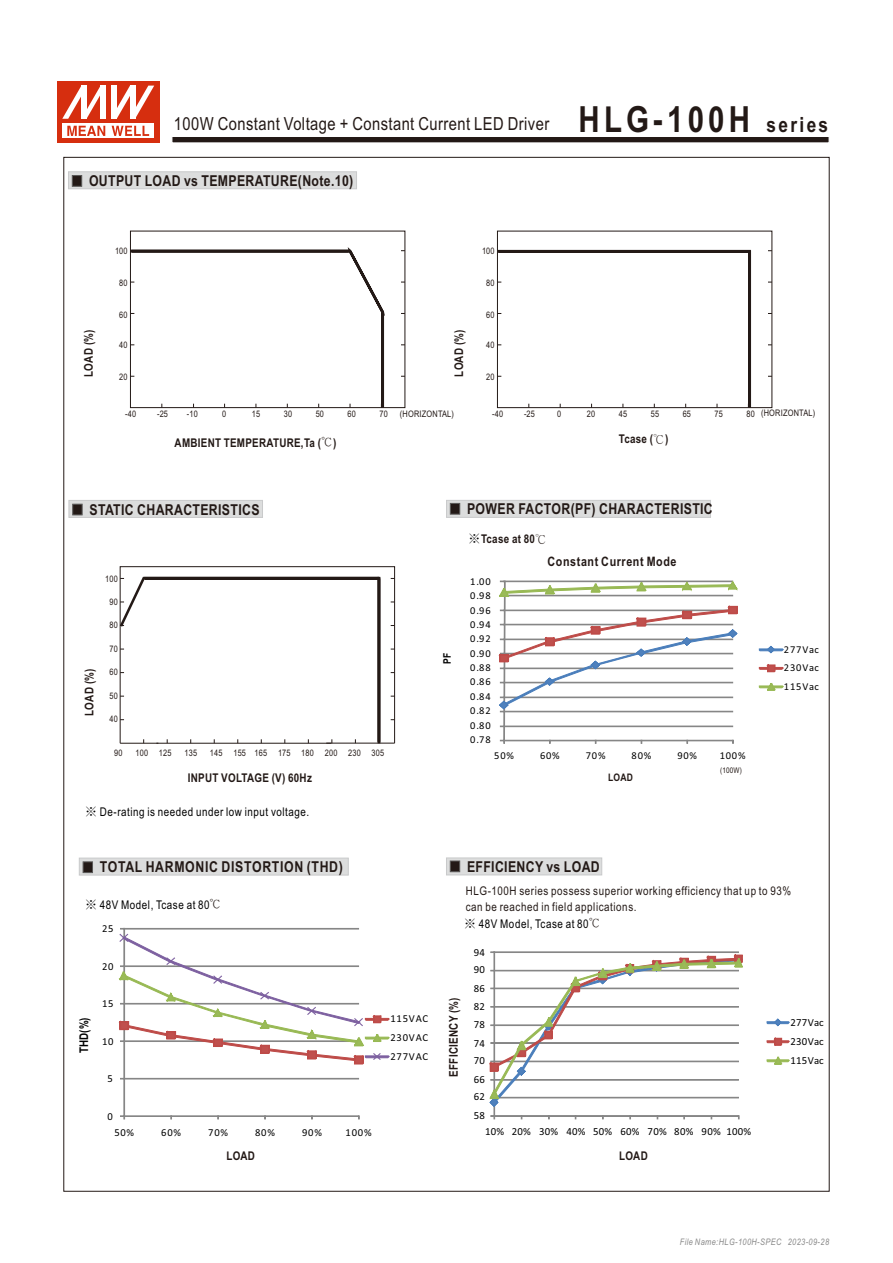
<style>
.page{position:relative;width:893px;height:1263px;background:#fff}
.page>*{position:absolute;margin:0;border:0;box-sizing:border-box;transform-origin:0 0}
.t1{font:18px "Arial Narrow";letter-spacing:.025em;color:#231916}
.t2{font:700 15px "Arial Narrow";letter-spacing:.025em;color:#231916}
.t3{font:700 15px "Arial Narrow";letter-spacing:.045em;color:#231916}
.t4{font:700 13.05px "Arial Narrow";letter-spacing:.045em;color:#231916}
.t5{font:700 12px "Arial Narrow";letter-spacing:.025em;color:#231916}
.t6{font:12px/16.4px "Arial Narrow";letter-spacing:.045em;color:#231916}
.t7{font:12px "Arial Narrow";letter-spacing:.045em;color:#000}
.t8{font:700 12px "Arial Narrow";color:#000}
.t9{font:10.8px/18.8px "Calibri";letter-spacing:.02em;color:#000;text-align:justify}
.t10{font:10.65px/18.8px "Calibri";letter-spacing:.07em;color:#000;text-align:justify}
.t11{font:10.5px/18.1px "Calibri";letter-spacing:.08em;color:#000;text-align:justify}
.t12{font:700 10.35px "Arial Narrow";color:#231916}
.t13{font:700 10.35px "Arial Narrow";color:#000}
.t14{font:9px "Arial Narrow";letter-spacing:.025em;color:#231916}
.t15{font:italic 9px "Arial Narrow";letter-spacing:.045em;color:#898989}
.t16{font:7.8px "Arial Narrow";color:#231916}
.s1{font-weight:700;font-size:36px}
.s2{font-weight:700;font-size:21px}
.s3{font-family:"Inn Ming";font-weight:500}
.s4{font-family:"Ming Li U";font-weight:400}
.s5{font-family:"Inn Ming";font-weight:500;color:#000}
.s6{font-family:"Inn Ming";font-weight:500;color:#231916}
</style>
<div class="page">
<hr style="left:124px;top:1078px;width:235px;height:1px;background:#868686">
<hr style="left:124px;top:928px;width:1px;height:188px;background:#868686">
<div style="left:124px;top:1115px;width:235px;height:2px;background:#868686;border:1px solid #868686"></div>
<svg style="left:120px;top:1115px;width:5px;height:4px"></svg>
<svg style="left:118px;top:928px;width:272px;height:137px"></svg>
<hr style="left:494px;top:951px;width:1px;height:165px;background:#868686">
<hr style="left:494px;top:1115px;width:245px;height:2px;background:#868686">
<svg style="left:490px;top:1115px;width:5px;height:4px"></svg>
<svg style="left:489px;top:951px;width:254px;height:157px"></svg>
<svg style="left:766px;top:1019px;width:24px;height:7px"></svg>
<svg style="left:766px;top:1037px;width:24px;height:9px"></svg>
<svg style="left:766px;top:1056px;width:24px;height:9px"></svg>
<svg style="left:498px;top:580px;width:240px;height:164px"></svg>
<svg style="left:759px;top:645px;width:25px;height:9px"></svg>
<svg style="left:759px;top:664px;width:25px;height:8px"></svg>
<svg style="left:759px;top:683px;width:25px;height:8px"></svg>
<svg style="left:497px;top:249px;width:255px;height:160px"></svg>
<div style="left:497px;top:231px;width:275px;height:177px;border:1px solid #231916"></div>
<svg style="left:446px;top:500px;width:265px;height:18px;background:#d5d6d6"></svg>
<svg style="left:68px;top:171px;width:289px;height:18px;background:#d6d7d7"></svg>
<svg style="left:69px;top:500px;width:194px;height:18px;background:#d4d4d4"></svg>
<svg style="left:79px;top:858px;width:270px;height:17px;background:#d6d7d7"></svg>
<svg style="left:172px;top:137px;width:657px;height:6px;background:#3b322f"></svg>
<hr style="left:326px;top:743px;width:68px;height:1px;background:#231916">
<svg style="left:120px;top:566px;width:275px;height:177px"></svg>
<svg style="left:130px;top:248px;width:256px;height:161px"></svg>
<div style="left:130px;top:231px;width:275px;height:177px;border:1px solid #231916"></div>
<svg style="left:446px;top:858px;width:156px;height:17px;background:#d3d3d3"></svg>
<div style="left:57px;top:82px;width:102px;height:61px;background:#d62e0f"></div>
<div style="left:62px;top:123px;width:92px;height:15px;background:#fff"></div>
<svg style="left:112px;top:126px;width:37px;height:10px"></svg>
<svg style="left:67px;top:126px;width:38px;height:10px"></svg>
<svg style="left:62px;top:86px;width:44px;height:33px"></svg>
<svg style="left:112px;top:86px;width:42px;height:33px"></svg>
<h1 class="t1" style="left:174px;top:117px;width:656px">100W Constant Voltage + Constant Current LED Driver <span class="s1">HLG-100H</span> <span class="s2">series</span></h1>
<h2 class="t2" style="left:89px;top:175px;width:266px">OUTPUT LOAD vs TEMPERATURE(Note.10)</h2>
<h3 class="t5" style="left:84px;top:377px;width:49px;rotate:-90deg">LOAD (%)</h3>
<p class="t14" style="left:115px;top:248px;width:14px">100</p>
<p class="t14" style="left:482px;top:248px;width:14px">100</p>
<p class="t14" style="left:119px;top:280px;width:10px">80</p>
<p class="t14" style="left:486px;top:280px;width:10px">80</p>
<p class="t14" style="left:119px;top:312px;width:10px">60</p>
<p class="t14" style="left:486px;top:312px;width:10px">60</p>
<p class="t14" style="left:119px;top:341px;width:10px">40</p>
<p class="t14" style="left:119px;top:373px;width:10px">20</p>
<h3 class="t5" style="left:454px;top:377px;width:49px;rotate:-90deg">LOAD (%)</h3>
<p class="t14" style="left:486px;top:341px;width:10px">40</p>
<p class="t14" style="left:486px;top:373px;width:10px">20</p>
<p class="t14" style="left:125px;top:411px;width:13px">-40</p>
<p class="t14" style="left:157px;top:411px;width:13px">-25</p>
<p class="t14" style="left:187px;top:411px;width:13px">-10</p>
<p class="t14" style="left:222px;top:411px;width:6px">0</p>
<p class="t14" style="left:252px;top:411px;width:10px">15</p>
<p class="t14" style="left:284px;top:411px;width:10px">30</p>
<p class="t14" style="left:316px;top:411px;width:10px">50</p>
<p class="t14" style="left:348px;top:411px;width:10px">60</p>
<p class="t14" style="left:379px;top:411px;width:10px">70</p>
<p class="t14" style="left:400px;top:410px;width:56px">(HORIZONTAL)</p>
<p class="t14" style="left:492px;top:411px;width:13px">-40</p>
<p class="t14" style="left:524px;top:411px;width:13px">-25</p>
<p class="t14" style="left:557px;top:411px;width:6px">0</p>
<p class="t14" style="left:587px;top:411px;width:10px">20</p>
<p class="t14" style="left:619px;top:411px;width:10px">45</p>
<p class="t14" style="left:651px;top:411px;width:10px">55</p>
<p class="t14" style="left:683px;top:411px;width:10px">65</p>
<p class="t14" style="left:714px;top:411px;width:10px">75</p>
<p class="t14" style="left:746px;top:410px;width:70px">80 (HORIZONTAL)</p>
<h3 class="t5" style="left:175px;top:438px;width:163px">AMBIENT TEMPERATURE,Ta (<span class="s3">℃</span>)</h3>
<h3 class="t5" style="left:619px;top:434px;width:51px">Tcase (<span class="s4">℃</span>)</h3>
<h2 class="t2" style="left:89px;top:504px;width:172px">STATIC CHARACTERISTICS</h2>
<h2 class="t2" style="left:467px;top:503px;width:247px">POWER FACTOR(PF) CHARACTERISTIC</h2>
<h3 class="t5" style="left:468px;top:534px;width:80px"><span class="s5">※</span>Tcase at 80<span class="s4">℃</span></h3>
<h3 class="t4" style="left:548px;top:557px;width:130px">Constant Current Mode</h3>
<h3 class="t5" style="left:85px;top:716px;width:49px;rotate:-90deg">LOAD (%)</h3>
<p class="t14" style="left:105px;top:575px;width:14px">100</p>
<p class="t14" style="left:109px;top:598px;width:10px">90</p>
<p class="t14" style="left:109px;top:622px;width:10px">80</p>
<p class="t14" style="left:109px;top:645px;width:10px">70</p>
<p class="t14" style="left:109px;top:668px;width:10px">60</p>
<p class="t14" style="left:109px;top:692px;width:10px">50</p>
<p class="t14" style="left:109px;top:715px;width:10px">40</p>
<p class="t13" style="left:443px;top:664px;width:12px;rotate:-90deg">PF</p>
<p class="t11" style="left:470px;top:573px;width:22px">1.00</p>
<p class="t11" style="left:470px;top:587px;width:22px">0.98</p>
<p class="t11" style="left:470px;top:602px;width:22px">0.96</p>
<p class="t11" style="left:470px;top:616px;width:22px">0.94</p>
<p class="t11" style="left:470px;top:630px;width:22px">0.92</p>
<p class="t11" style="left:470px;top:645px;width:22px">0.90</p>
<p class="t11" style="left:470px;top:659px;width:22px">0.88</p>
<p class="t11" style="left:470px;top:674px;width:22px">0.86</p>
<p class="t11" style="left:470px;top:688px;width:22px">0.84</p>
<p class="t11" style="left:470px;top:703px;width:22px">0.82</p>
<p class="t11" style="left:470px;top:717px;width:22px">0.80</p>
<p class="t11" style="left:784px;top:641px;width:37px">277Vac 230Vac 115Vac</p>
<p class="t11" style="left:470px;top:732px;width:22px">0.78</p>
<p class="t14" style="left:114px;top:750px;width:10px">90</p>
<p class="t14" style="left:135px;top:750px;width:38px">100 125</p>
<p class="t14" style="left:185px;top:750px;width:14px">135</p>
<p class="t14" style="left:210px;top:750px;width:176px">145 155 165 175 180 200 230 305</p>
<p class="t11" style="left:494px;top:748px;width:21px">50%</p>
<p class="t11" style="left:540px;top:748px;width:21px">60%</p>
<p class="t11" style="left:586px;top:748px;width:21px">70%</p>
<p class="t11" style="left:631px;top:748px;width:21px">80%</p>
<p class="t11" style="left:677px;top:748px;width:21px">90%</p>
<p class="t11" style="left:720px;top:748px;width:27px">100%</p>
<h3 class="t5" style="left:188px;top:774px;width:126px">INPUT VOLTAGE (V) 60Hz</h3>
<p class="t12" style="left:608px;top:773px;width:26px">LOAD</p>
<p class="t16" style="left:720px;top:767px;width:23px">(100W)</p>
<h3 class="t7" style="left:85px;top:807px;width:226px"><span class="s3">※</span> De-rating is needed under low input voltage.</h3>
<h2 class="t3" style="left:100px;top:861px;width:245px">TOTAL HARMONIC DISTORTION (THD)</h2>
<h3 class="t7" style="left:85px;top:900px;width:138px"><span class="s3">※</span> 48V Model, Tcase at 80<span class="s6">℃</span></h3>
<h2 class="t2" style="left:467px;top:861px;width:134px">EFFICIENCY vs LOAD</h2>
<h3 class="t6" style="left:466px;top:883px;width:327px">HLG-100H series possess superior working efficiency that up to 93% can be reached in field applications.</h3>
<p class="t10" style="left:102px;top:920px;width:13px">25</p>
<h3 class="t7" style="left:464px;top:919px;width:138px"><span class="s3">※</span> 48V Model, Tcase at 80<span class="s6">℃</span></h3>
<p class="t9" style="left:474px;top:944px;width:13px">94</p>
<p class="t10" style="left:102px;top:958px;width:13px">20</p>
<p class="t9" style="left:474px;top:961px;width:13px">90</p>
<p class="t9" style="left:474px;top:980px;width:13px">86</p>
<h3 class="t8" style="left:79px;top:1053px;width:37px;rotate:-90deg">THD(%)</h3>
<p class="t10" style="left:102px;top:995px;width:13px">15</p>
<p class="t10" style="left:102px;top:1032px;width:13px">10</p>
<p class="t10" style="left:108px;top:1070px;width:7px">5</p>
<p class="t10" style="left:390px;top:1010px;width:39px">115VAC 230VAC 277VAC</p>
<h3 class="t5" style="left:449px;top:1077px;width:81px;rotate:-90deg">EFFICIENCY (%)</h3>
<p class="t9" style="left:474px;top:998px;width:13px">82</p>
<p class="t9" style="left:474px;top:1016px;width:13px">78</p>
<p class="t9" style="left:474px;top:1034px;width:13px">74</p>
<p class="t9" style="left:474px;top:1052px;width:13px">70</p>
<p class="t9" style="left:474px;top:1070px;width:13px">66</p>
<p class="t9" style="left:474px;top:1088px;width:13px">62</p>
<p class="t10" style="left:108px;top:1107px;width:7px">0</p>
<p class="t9" style="left:474px;top:1107px;width:13px">58</p>
<p class="t10" style="left:114px;top:1124px;width:21px">50%</p>
<p class="t10" style="left:161px;top:1124px;width:21px">60%</p>
<p class="t10" style="left:208px;top:1124px;width:21px">70%</p>
<p class="t10" style="left:255px;top:1124px;width:21px">80%</p>
<p class="t10" style="left:302px;top:1124px;width:21px">90%</p>
<p class="t10" style="left:346px;top:1124px;width:27px">100%</p>
<p class="t9" style="left:485px;top:1123px;width:268px">10% 20% 30% 40% 50% 60% 70% 80% 90% 100%</p>
<h3 class="t5" style="left:226px;top:1151px;width:30px">LOAD</h3>
<h3 class="t5" style="left:619px;top:1151px;width:30px">LOAD</h3>
<p class="t9" style="left:790px;top:1014px;width:35px">277Vac 230Vac 115Vac</p>
<p class="t15" style="left:680px;top:1238px;width:151px">File Name:HLG-100H-SPEC 2023-09-28</p>
</div>
